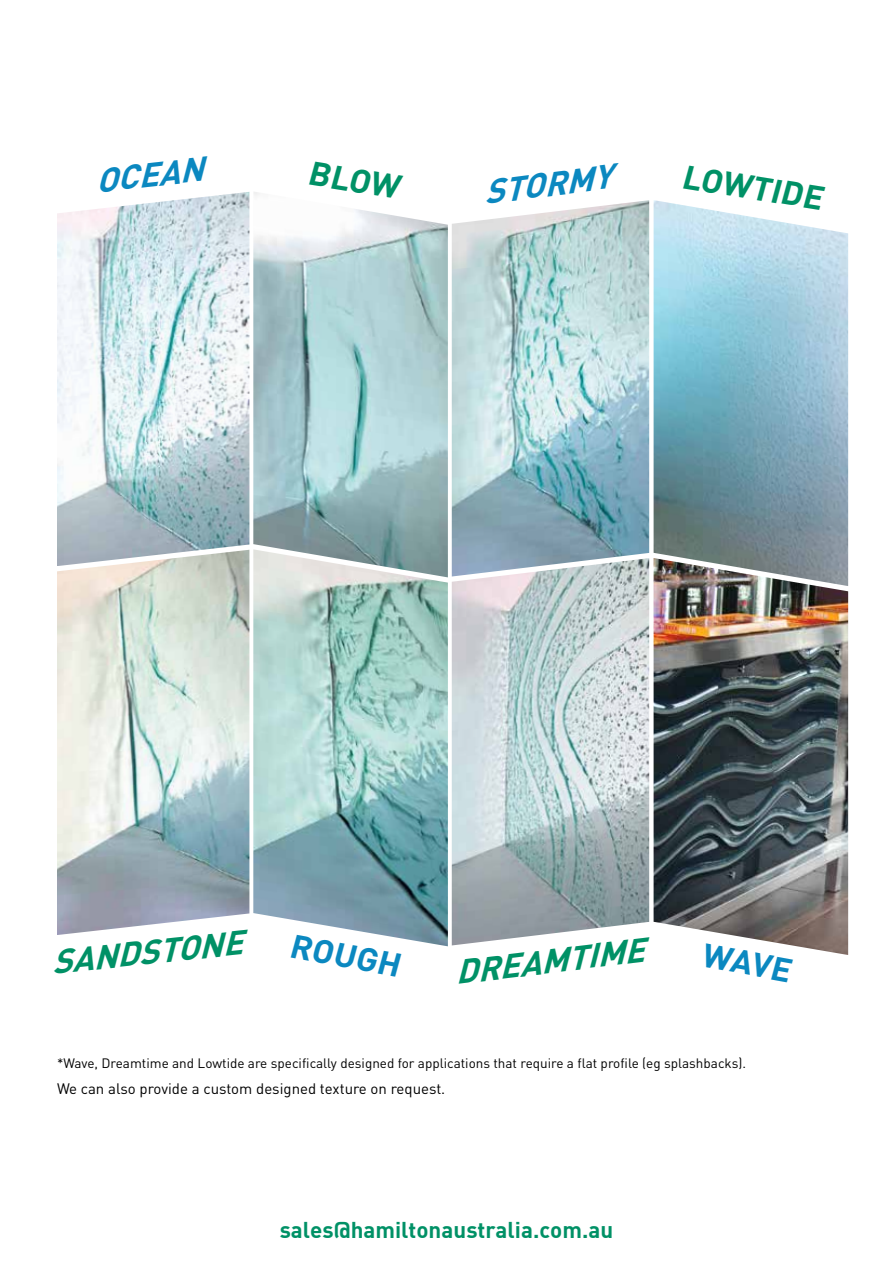
<style>
.page{position:relative;width:893px;height:1263px;background:#fff}
.page>*{position:absolute;margin:0;border:0;box-sizing:border-box;transform-origin:0 0}
.t1{font:italic 700 33.15px "DIN";color:#009166}
.t2{font:italic 700 33.15px "DIN";color:#0b88c0}
.t3{font:700 33px "DIN";color:#009166}
.t4{font:700 32.85px "DIN";color:#0b88c0}
.t5{font:22.35px "DIN Bold";color:#009166}
.t6{font:15px "DIN";color:#000}
.t7{font:13.5px "DIN";color:#000}
</style>
<div class="page">
<img style="left:452px;top:576px;width:197px;height:369px">
<img style="left:253px;top:577px;width:195px;height:369px">
<img style="left:654px;top:586px;width:194px;height:369px">
<img style="left:57px;top:566px;width:192px;height:369px">
<img style="left:253px;top:192px;width:195px;height:385px">
<img style="left:654px;top:200px;width:194px;height:386px">
<img style="left:57px;top:192px;width:192px;height:374px">
<img style="left:452px;top:200px;width:197px;height:376px">
<h1 class="t2" style="left:93px;top:159px;width:110px;rotate:-6deg">OCEAN</h1>
<h1 class="t2" style="left:481px;top:171px;width:130px;rotate:-7deg">STO RMY</h1>
<h2 class="t3" style="left:312px;top:151px;width:94px;rotate:9deg">BLOW</h2>
<h2 class="t3" style="left:686px;top:155px;width:144px;rotate:9deg">LOWTI DE</h2>
<h1 class="t1" style="left:49px;top:941px;width:193px;rotate:-6deg">SANDSTO NE</h1>
<h1 class="t1" style="left:452px;top:951px;width:192px;rotate:-7deg">DREAMTI ME</h1>
<h3 class="t4" style="left:294px;top:924px;width:113px;rotate:10deg">ROU GH</h3>
<h3 class="t4" style="left:706px;top:933px;width:92px;rotate:10deg">WAVE</h3>
<p class="t7" style="left:57px;top:1054px;width:691px">*Wave, Dreamtime and Lowtide are specifically designed for applications that require a flat profile (eg splashbacks).</p>
<p class="t6" style="left:57px;top:1079px;width:390px">We can also provide a custom designed texture on request.</p>
<h3 class="t5" style="left:280px;top:1215px;width:335px">sales@hamiltonaustralia.com.au</h3>
</div>
